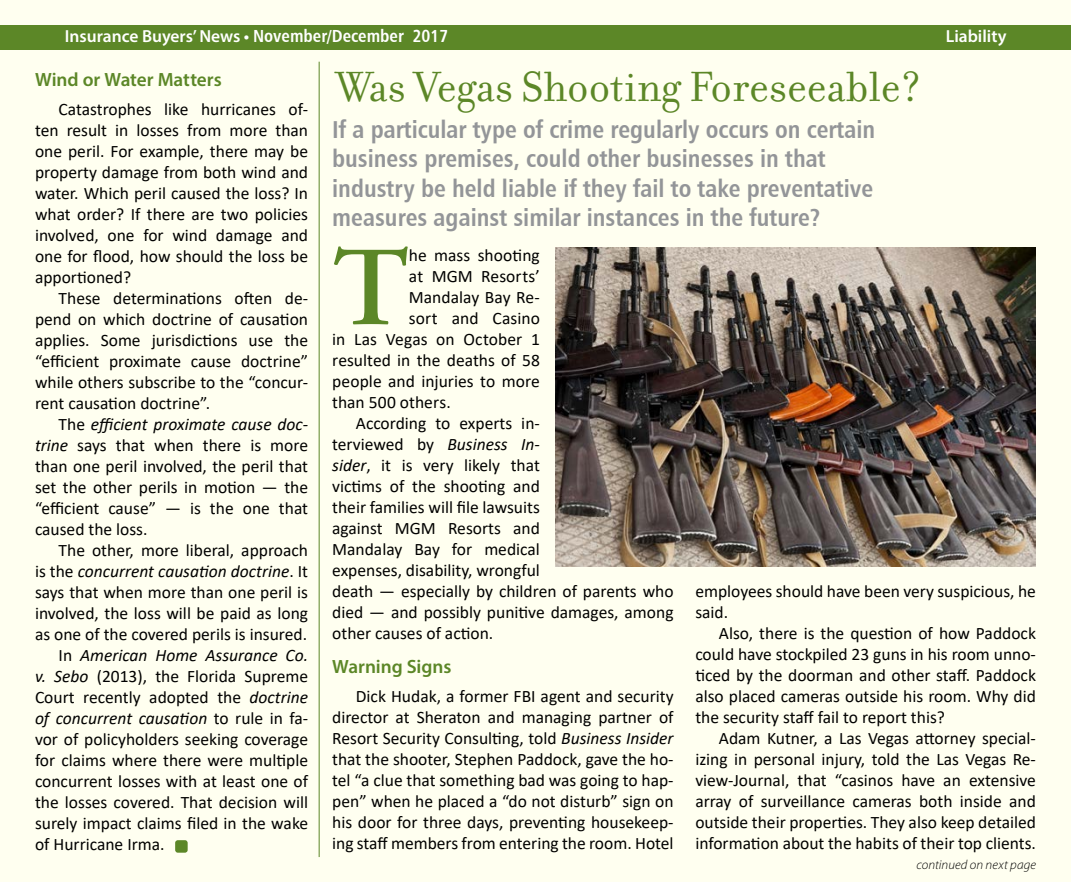
<style>
.page{position:relative;width:1071px;height:882px;background:#fff}
.page>*{position:absolute;margin:0;border:0;box-sizing:border-box;transform-origin:0 0}
.t1{font:600 112.52px "Adobe Garamond Pro";color:#5c8727}
.t2{font:45.5px "Filosofia";color:#5c8727}
.t3{font:24.5px/29.4px "Humanist 777 BT Bold Condensed B";color:#939598}
.t4{font:600 19.25px "Myriad Pro";letter-spacing:-.005em;color:#5c8727}
.t5{font:17.5px/21px "Calibri";color:#000;text-align:justify}
.t6{font:italic 17.5px "Calibri";color:#000}
.t7{font:600 17.5px "Myriad Pro";color:#fff}
.t8{font:italic 300 13.12px "Myriad Pro";letter-spacing:.01em;color:#000}
.s1{font-family:"Humanist 777 BT Bold Condensed B";font-weight:400}
.s2{font-style:italic}
.s3{font-style:normal}
</style>
<div class="page">
<div style="left:1px;top:1px;width:1070px;height:881px;background:#fffff0"></div>
<div style="left:0;top:25px;width:1071px;height:24px;background:#5c8727"></div>
<hr style="left:319px;top:62px;width:1px;height:795px;background:#5c8727">
<div style="left:175px;top:840px;width:13px;height:13px;background:#5c8727;border-radius:3px"></div>
<img style="left:556px;top:248px;width:480px;height:319px">
<p class="t7" style="left:65px;top:25px;width:385px">Insurance Buyers’ News • <span class="s1">November/December 2017</span></p>
<p class="t7" style="left:946px;top:25px;width:62px">Liability</p>
<p class="t4" style="left:35px;top:67px;width:188px">Wind or Water Matters</p>
<p class="t5" style="left:35px;top:98px;width:275px;text-indent:24px">Catastrophes like hurricanes of&shy;ten result in losses from more than one peril. For example, there may be property damage from both wind and water. Which peril caused the loss? In what order? If there are two policies involved, one for wind damage and one for flood, how should the loss be apportioned?</p>
<p class="t5" style="left:35px;top:287px;width:275px;text-indent:24px">These determinations often de&shy;pend on which doctrine of causation applies. Some jurisdictions use the “efficient proximate cause doctrine” while others subscribe to the “concur&shy;rent causation doctrine”.</p>
<p class="t5" style="left:35px;top:413px;width:275px;text-indent:24px">The <span class="s2">efficient proximate cause doc&shy;trine</span> says that when there is more than one peril involved, the peril that set the other perils in motion — the “efficient cause” — is the one that caused the loss.</p>
<p class="t5" style="left:59px;top:539px;width:251px">The other, more liberal, approach</p>
<p class="t6" style="left:35px;top:559px;width:275px"><span class="s3">is the</span> concurrent causation doctrine<span class="s3">. It</span></p>
<p class="t5" style="left:35px;top:581px;width:275px">says that when more than one peril is</p>
<p class="t5" style="left:35px;top:602px;width:275px">involved, the loss will be paid as long</p>
<p class="t5" style="left:35px;top:623px;width:274px">as one of the covered perils is insured.</p>
<p class="t6" style="left:59px;top:643px;width:251px"><span class="s3">In</span> American Home Assurance Co.</p>
<p class="t5" style="left:35px;top:665px;width:275px"><span class="s2">v. Sebo</span> (2013), the Florida Supreme</p>
<p class="t5" style="left:35px;top:686px;width:275px">Court recently adopted the <span class="s2">doctrine</span></p>
<p class="t6" style="left:35px;top:706px;width:275px">of concurrent causation <span class="s3">to rule in fa-</span></p>
<p class="t5" style="left:35px;top:728px;width:275px">vor of policyholders seeking coverage</p>
<p class="t5" style="left:35px;top:749px;width:275px">for claims where there were multiple</p>
<p class="t5" style="left:35px;top:770px;width:275px">concurrent losses with at least one of</p>
<p class="t5" style="left:35px;top:791px;width:275px">the losses covered. That decision will</p>
<p class="t5" style="left:35px;top:812px;width:275px">surely impact claims filed in the wake</p>
<p class="t5" style="left:35px;top:833px;width:131px">of Hurricane Irma.</p>
<h2 class="t2" style="left:336px;top:62px;width:588px">Was Vegas Shooting Foreseeable?</h2>
<h3 class="t3" style="left:332px;top:114px;width:545px">If a particular type of crime regularly occurs on certain business premises, could other businesses in that industry be held liable if they fail to take preventative measures against similar instances in the future?</h3>
<h1 class="t1" style="left:332px;top:224px;width:78px">T</h1>
<p class="t5" style="left:409px;top:244px;width:132px">he mass shooting</p>
<p class="t5" style="left:409px;top:265px;width:132px">at MGM Resorts’</p>
<p class="t5" style="left:409px;top:286px;width:132px">Mandalay Bay Re-</p>
<p class="t5" style="left:409px;top:307px;width:132px">sort and Casino</p>
<p class="t5" style="left:332px;top:328px;width:209px">in Las Vegas on October 1</p>
<p class="t5" style="left:332px;top:349px;width:209px">resulted in the deaths of 58</p>
<p class="t5" style="left:332px;top:370px;width:209px">people and injuries to more</p>
<p class="t5" style="left:332px;top:391px;width:120px">than 500 others.</p>
<p class="t5" style="left:356px;top:412px;width:186px">According to experts in-</p>
<p class="t5" style="left:332px;top:433px;width:209px">terviewed by <span class="s2">Business In-</span></p>
<p class="t5" style="left:332px;top:454px;width:209px"><span class="s2">sider</span>, it is very likely that</p>
<p class="t5" style="left:332px;top:475px;width:209px">victims of the shooting and</p>
<p class="t5" style="left:332px;top:496px;width:209px">their families will file lawsuits</p>
<p class="t5" style="left:332px;top:517px;width:209px">against MGM Resorts and</p>
<p class="t5" style="left:332px;top:538px;width:209px">Mandalay Bay for medical</p>
<p class="t5" style="left:332px;top:559px;width:209px">expenses, disability, wrongful</p>
<p class="t5" style="left:332px;top:580px;width:343px">death — especially by children of parents who</p>
<p class="t5" style="left:332px;top:601px;width:343px">died — and possibly punitive damages, among</p>
<p class="t5" style="left:332px;top:622px;width:163px">other causes of action.</p>
<p class="t4" style="left:332px;top:654px;width:121px">Warning Signs</p>
<p class="t5" style="left:332px;top:685px;width:343px;text-indent:24px">Dick Hudak, a former FBI agent and security director at Sheraton and managing partner of Resort Security Consulting, told <span class="s2">Business Insider </span>that the shooter, Stephen Paddock, gave the ho&shy;tel “a clue that something bad was going to hap&shy;pen” when he placed a “do not disturb” sign on his door for three days, preventing housekeep&shy;ing staff members from entering the room. Hotel</p>
<p class="t5" style="left:695px;top:580px;width:342px">employees should have been very suspicious, he said.</p>
<p class="t5" style="left:695px;top:622px;width:342px;text-indent:24px">Also, there is the question of how Paddock could have stockpiled 23 guns in his room unno&shy;ticed by the doorman and other staff. Paddock also placed cameras outside his room. Why did the security staff fail to report this?</p>
<p class="t5" style="left:695px;top:727px;width:342px;text-indent:24px">Adam Kutner, a Las Vegas attorney special&shy;izing in personal injury, told the Las Vegas Re&shy;view-Journal, that “casinos have an extensive array of surveillance cameras both inside and outside their properties. They also keep detailed information about the habits of their top clients.</p>
<p class="t8" style="left:916px;top:858px;width:121px">continued on next page</p>
</div>
